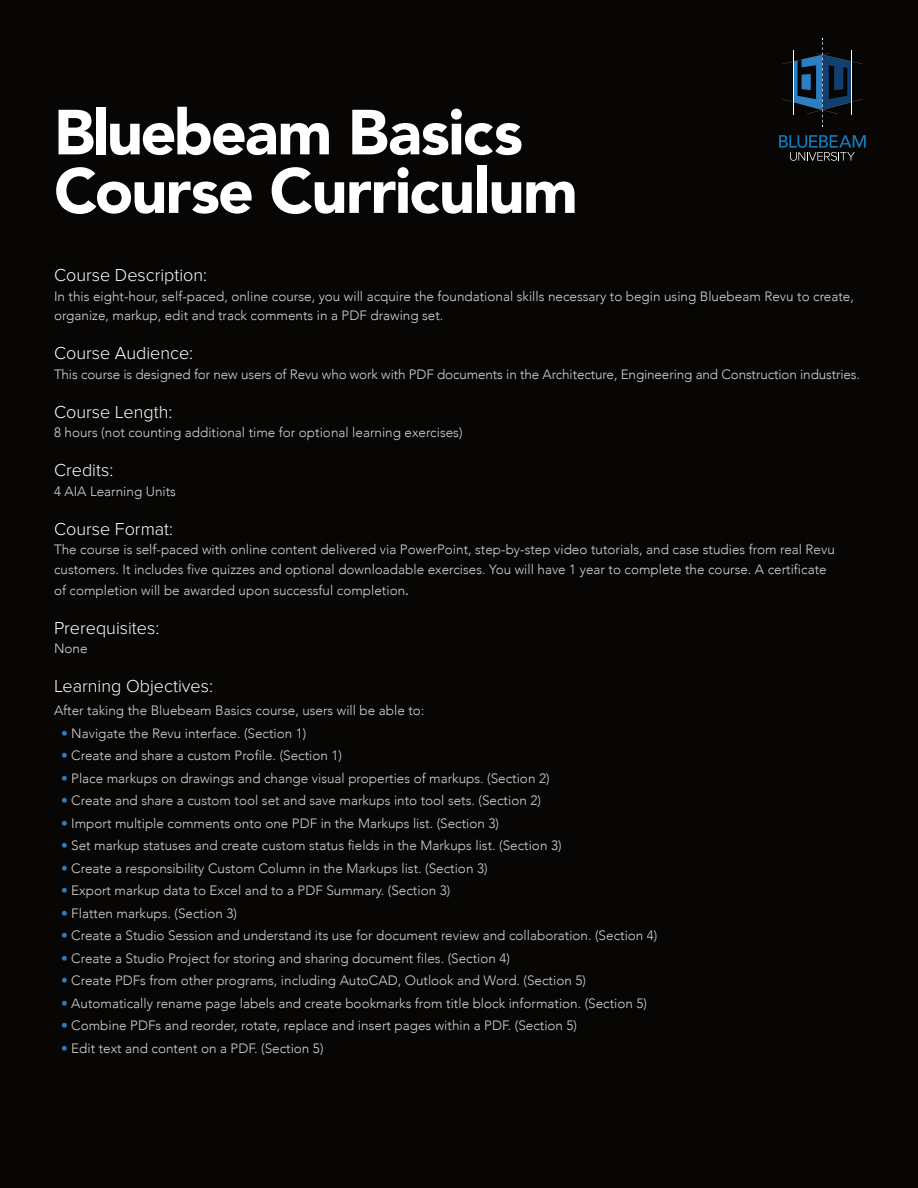
<style>
.page{position:relative;width:918px;height:1188px;background:#070604}
.page>*{position:absolute;margin:0;border:0;box-sizing:border-box;transform-origin:0 0}
.t1{font:900 63px/58.5px "Avenir";letter-spacing:-.025em;color:#fff}
.t2{font:300 18px "Proxima Nova";color:#fff}
.t3{font:300 13.5px/19.5px "Avenir";color:#d1d3d4}
.s1{font-family:"Calibri";font-weight:400;font-size:15px;color:#d1d2d3}
.s2{color:#2c7fc3}
</style>
<div class="page">
<svg style="left:779px;top:135px;width:87px;height:26px"></svg>
<svg style="left:782px;top:38px;width:81px;height:88px"></svg>
<h1 class="t1" style="left:54px;top:102px;width:525px">Bluebeam Basics<br>Course Curriculum</h1>
<h2 class="t2" style="left:54px;top:265px;width:155px">Course Description:</h2>
<p class="t3" style="left:54px;top:287px;width:802px">In this eight-hour, self-paced, online course, you will acquire the foundational skills necessary to begin using Bluebeam Revu to create, organize, markup, edit and track comments in a PDF drawing set.</p>
<h2 class="t2" style="left:54px;top:343px;width:141px">Course Audience:</h2>
<p class="t3" style="left:54px;top:365px;width:808px">This course is designed for new users of Revu who work with PDF documents in the Architecture, Engineering and Construction industries.</p>
<h2 class="t2" style="left:54px;top:402px;width:120px">Course Length:</h2>
<p class="t3" style="left:54px;top:423px;width:410px">8 hours (not counting additional time for optional learning exercises)</p>
<h2 class="t2" style="left:54px;top:460px;width:61px">Credits:</h2>
<p class="t3" style="left:54px;top:482px;width:124px">4 AIA Learning Units</p>
<h2 class="t2" style="left:54px;top:519px;width:121px">Course Format:</h2>
<p class="t3" style="left:54px;top:540px;width:782px">The course is self-paced with online content delivered via PowerPoint, step-by-step video tutorials, and case studies from real Revu customers. It includes five quizzes and optional downloadable exercises. You will have 1 year to complete the course. A certificate</p>
<p class="t3" style="left:54px;top:581px;width:356px">of completion will be awarded upon successful completion<span class="s1">.</span></p>
<h2 class="t2" style="left:54px;top:618px;width:107px">Prerequisites:</h2>
<p class="t3" style="left:54px;top:639px;width:35px">None</p>
<h2 class="t2" style="left:54px;top:676px;width:160px">Learning Objectives:</h2>
<p class="t3" style="left:54px;top:701px;width:372px">After taking the Bluebeam Basics course, users will be able to:</p>
<p class="t3" style="left:61px;top:723px;width:247px"><span class="s2">•</span> Navigate the Revu interface. (Section 1)</p>
<p class="t3" style="left:61px;top:746px;width:282px"><span class="s2">•</span> Create and share a custom Profile. (Section 1)</p>
<p class="t3" style="left:61px;top:768px;width:490px"><span class="s2">•</span> Place markups on drawings and change visual properties of markups. (Section 2)</p>
<p class="t3" style="left:61px;top:791px;width:481px"><span class="s2">•</span> Create and share a custom tool set and save markups into tool sets. (Section 2)</p>
<p class="t3" style="left:61px;top:813px;width:440px"><span class="s2">•</span> Import multiple comments onto one PDF in the Markups list. (Section 3)</p>
<p class="t3" style="left:61px;top:836px;width:502px"><span class="s2">•</span> Set markup statuses and create custom status fields in the Markups list. (Section 3)</p>
<p class="t3" style="left:61px;top:858px;width:428px"><span class="s2">•</span> Create a responsibility Custom Column in the Markups list. (Section 3)</p>
<p class="t3" style="left:61px;top:881px;width:391px"><span class="s2">•</span> Export markup data to Excel and to a PDF Summary. (Section 3)</p>
<p class="t3" style="left:61px;top:903px;width:177px"><span class="s2">•</span> Flatten markups. (Section 3)</p>
<p class="t3" style="left:61px;top:926px;width:598px"><span class="s2">•</span> Create a Studio Session and understand its use for document review and collaboration. (Section 4)</p>
<p class="t3" style="left:61px;top:948px;width:451px"><span class="s2">•</span> Create a Studio Project for storing and sharing document files. (Section 4)</p>
<p class="t3" style="left:61px;top:971px;width:526px"><span class="s2">•</span> Create PDFs from other programs, including AutoCAD, Outlook and Word. (Section 5)</p>
<p class="t3" style="left:61px;top:993px;width:588px"><span class="s2">•</span> Automatically rename page labels and create bookmarks from title block information. (Section 5)</p>
<p class="t3" style="left:61px;top:1016px;width:518px"><span class="s2">•</span> Combine PDFs and reorder, rotate, replace and insert pages within a PDF. (Section 5)</p>
<p class="t3" style="left:61px;top:1038px;width:264px"><span class="s2">•</span> Edit text and content on a PDF. (Section 5)</p>
</div>
